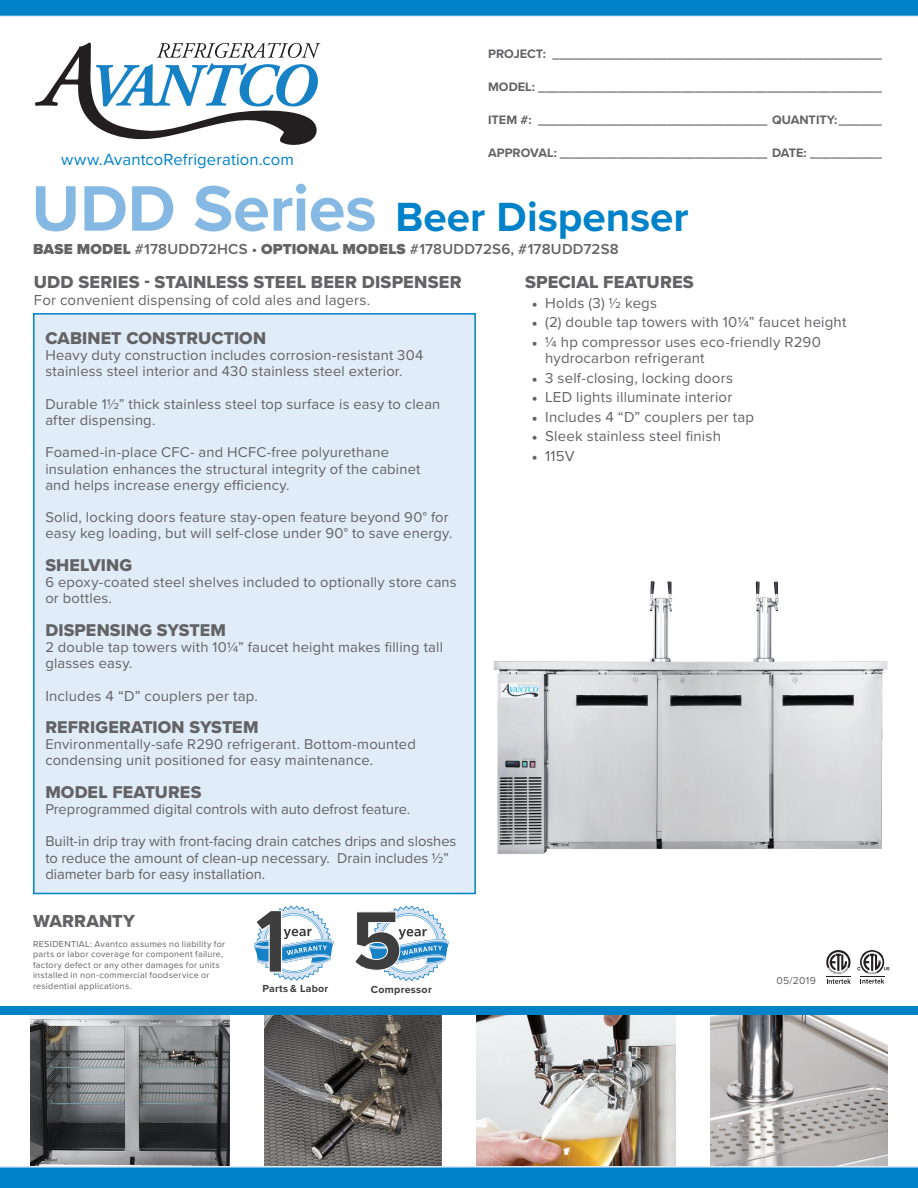
<style>
.page{position:relative;width:918px;height:1188px;background:#fff}
.page>*{position:absolute;margin:0;border:0;box-sizing:border-box;transform-origin:0 0}
.t1{font:700 66.6px "Proxima Nova";letter-spacing:-.005em;color:#85b8e2}
.t2{font:700 42.3px "Proxima Nova";color:#0082c8}
.t3{font:18px "Proxima Nova Extrabld";letter-spacing:.01em;color:#636366}
.t4{font:17.7px "Proxima Nova Extrabld";letter-spacing:.01em;color:#636366}
.t5{font:16.65px "Proxima Nova";letter-spacing:.01em;color:#0082c8}
.t6{font:15px/16.5px "Proxima Nova";letter-spacing:.01em;color:#636366}
.t7{font:600 15px "Proxima Nova";letter-spacing:.015em;color:#636366}
.t8{font:14.7px/16.2px "Proxima Nova";letter-spacing:.01em;color:#636366}
.t9{font:700 12.75px "Proxima Nova";color:#636366}
.t10{font:700 10.65px "Proxima Nova";letter-spacing:.025em;color:#3e3e3f}
.t11{font:10.5px "Proxima Nova";color:#636366}
.t12{font:9px/10.5px "Proxima Nova";letter-spacing:.03em;color:#636366}
.s1{font-weight:900}
.s2{font-family:"Minion Pro"}
</style>
<div class="page">
<div style="left:33px;top:313px;width:443px;height:581px;background:#e0ecf7;border:2px solid #0082c8"></div>
<svg style="left:857px;top:950px;width:32px;height:34px"></svg>
<svg style="left:826px;top:950px;width:25px;height:34px"></svg>
<img style="left:493px;top:581px;width:395px;height:273px">
<svg style="left:0;top:1015px;width:918px;height:173px"></svg>
<div style="left:0;top:1007px;width:918px;height:8px;background:#0082c8"></div>
<svg style="left:254px;top:906px;width:80px;height:75px"></svg>
<svg style="left:355px;top:906px;width:94px;height:75px"></svg>
<svg style="left:35px;top:43px;width:285px;height:102px"></svg>
<svg style="left:0;top:0;width:918px;height:17px;background:#118acb"></svg>
<p class="t5" style="left:61px;top:147px;width:234px">www.AvantcoRefrigeration.com</p>
<p class="t9" style="left:488px;top:44px;width:395px">PROJECT: ______________________________________________</p>
<p class="t9" style="left:488px;top:77px;width:395px">MODEL: ________________________________________________</p>
<p class="t9" style="left:488px;top:110px;width:395px">ITEM #: ________________________________ QUANTITY:______</p>
<p class="t9" style="left:488px;top:143px;width:395px">APPROVAL: _____________________________ DATE: __________</p>
<h1 class="t1" style="left:32px;top:159px;width:347px">UDD Series</h1>
<p class="t7" style="left:33px;top:238px;width:587px"><span class="s1">BASE MODEL</span> #178UDD72HCS • <span class="s1">OPTIONAL MODELS</span> #178UDD72S6, #178UDD72S8</p>
<h2 class="t2" style="left:395px;top:185px;width:295px">Beer Dispenser</h2>
<p class="t3" style="left:34px;top:269px;width:429px">UDD SERIES - STAINLESS STEEL BEER DISPENSER</p>
<p class="t6" style="left:34px;top:291px;width:338px">For convenient dispensing of cold ales and lagers.</p>
<p class="t4" style="left:45px;top:325px;width:222px">CABINET CONSTRUCTION</p>
<p class="t8" style="left:45px;top:347px;width:379px">Heavy duty construction includes corrosion-resistant 304 stainless steel interior and 430 stainless steel exterior.</p>
<p class="t8" style="left:45px;top:395px;width:397px">Durable 11/2” thick stainless steel top surface is easy to clean after dispensing.</p>
<p class="t8" style="left:45px;top:444px;width:377px">Foamed-in-place CFC- and HCFC-free polyurethane insulation enhances the structural integrity of the cabinet and helps increase energy efficiency.</p>
<p class="t8" style="left:45px;top:509px;width:409px">Solid, locking doors feature stay-open feature beyond 90° for easy keg loading, but will self-close under 90° to save energy.</p>
<p class="t4" style="left:45px;top:552px;width:88px">SHELVING</p>
<p class="t8" style="left:45px;top:573px;width:413px">6 epoxy-coated steel shelves included to optionally store cans or bottles.</p>
<p class="t4" style="left:45px;top:616px;width:182px">DISPENSING SYSTEM</p>
<p class="t8" style="left:45px;top:638px;width:399px">2 double tap towers with 101/4” faucet height makes filling tall glasses easy.</p>
<p class="t6" style="left:45px;top:687px;width:214px">Includes 4 “D” couplers per tap.</p>
<p class="t4" style="left:45px;top:714px;width:215px">REFRIGERATION SYSTEM</p>
<p class="t8" style="left:45px;top:736px;width:372px">Environmentally-safe R290 refrigerant. Bottom-mounted condensing unit positioned for easy maintenance.</p>
<p class="t4" style="left:45px;top:779px;width:158px">MODEL FEATURES</p>
<p class="t8" style="left:45px;top:800px;width:366px">Preprogrammed digital controls with auto defrost feature.</p>
<p class="t8" style="left:45px;top:833px;width:413px">Built-in drip tray with front-facing drain catches drips and sloshes to reduce the amount of clean-up necessary. Drain includes 1/2” diameter barb for easy installation.</p>
<p class="t3" style="left:33px;top:907px;width:104px">WARRANTY</p>
<p class="t12" style="left:33px;top:938px;width:194px">RESIDENTIAL: Avantco assumes no liability for parts or labor coverage for component failure, factory defect or any other damages for units installed in non-commercial foodservice or residential applications.</p>
<p class="t10" style="left:262px;top:981px;width:67px">Parts &amp; Labor</p>
<p class="t10" style="left:371px;top:981px;width:62px">Compressor</p>
<p class="t3" style="left:525px;top:269px;width:170px">SPECIAL FEATURES</p>
<p class="t6" style="left:532px;top:294px;width:127px"><span class="s2">•</span> Holds (3) 1/2 kegs</p>
<p class="t6" style="left:532px;top:313px;width:316px"><span class="s2">•</span> (2) double tap towers with 101/4” faucet height</p>
<p class="t6" style="left:545px;top:333px;width:277px;text-indent:-14px"><span class="s2">•</span> 1/4 hp compressor uses eco-friendly R290 hydrocarbon refrigerant</p>
<p class="t6" style="left:532px;top:369px;width:203px"><span class="s2">•</span> 3 self-closing, locking doors</p>
<p class="t6" style="left:532px;top:388px;width:202px"><span class="s2">•</span> LED lights illuminate interior</p>
<p class="t6" style="left:532px;top:408px;width:224px"><span class="s2">•</span> Includes 4 “D” couplers per tap</p>
<p class="t6" style="left:532px;top:427px;width:191px"><span class="s2">•</span> Sleek stainless steel finish</p>
<p class="t6" style="left:532px;top:447px;width:44px"><span class="s2">•</span> 115V</p>
<p class="t11" style="left:776px;top:972px;width:41px">05/2019</p>
</div>
